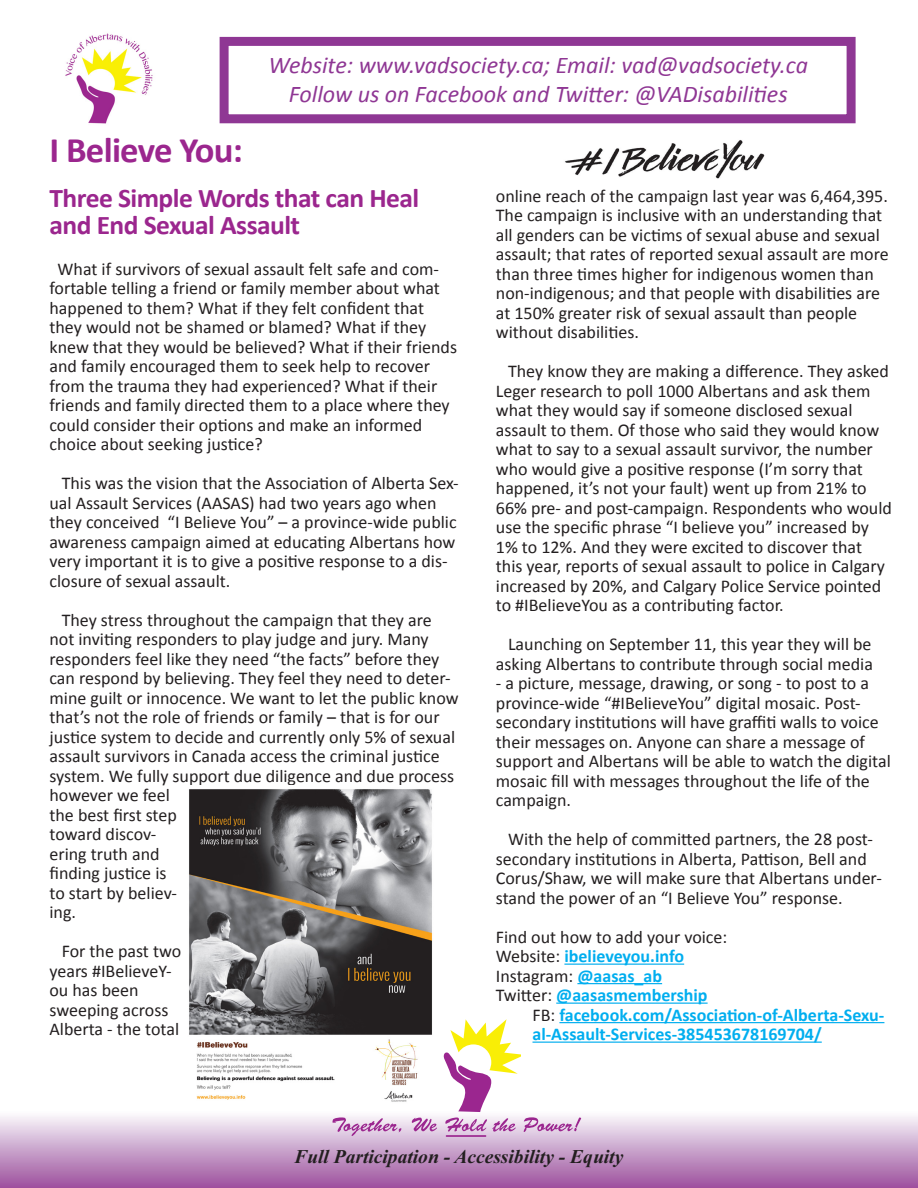
<style>
.page{position:relative;width:918px;height:1188px;background:#fff}
.page>*{position:absolute;margin:0;border:0;box-sizing:border-box;transform-origin:0 0}
.t1{font:700 36px "Calibri";letter-spacing:-.02em;color:#9b268e}
.t2{font:700 27px/27px "Calibri";letter-spacing:-.02em;color:#9b268e}
.t3{font:italic 24px "Calibri";color:#8f3794}
.t4{font:italic 700 21px "Times New Roman";color:#9b268f}
.t5{font:italic 700 19.5px "Times New Roman";color:#231f20}
.t6{font:18px/19.5px "Calibri";color:#231f20}
.t7{font:700 18px/19.5px "Calibri";color:#00aeef}
.s1{font-weight:400;color:#231f20}
.s2{font-weight:700;color:#00aeef}
</style>
<div class="page">
<img style="left:65px;top:33px;width:88px;height:91px">
<div style="left:220px;top:37px;width:636px;height:86px;border:9px solid #8f3794"></div>
<div style="left:0;top:1110px;width:918px;height:78px;background:linear-gradient(to bottom,#fdffff,#9d519e)"></div>
<svg style="left:332px;top:1117px;width:69px;height:19px"></svg>
<svg style="left:411px;top:1118px;width:26px;height:13px"></svg>
<svg style="left:443px;top:1019px;width:138px;height:113px"></svg>
<hr style="left:446px;top:1135px;width:40px;height:2px;background:#9b268f">
<hr style="left:564px;top:964px;width:120px;height:1px;background:#00aeef">
<hr style="left:577px;top:983px;width:85px;height:1px;background:#00aeef">
<hr style="left:556px;top:1003px;width:152px;height:1px;background:#00aeef">
<hr style="left:559px;top:1022px;width:325px;height:1px;background:#00aeef">
<hr style="left:532px;top:1042px;width:290px;height:1px;background:#00aeef">
<img style="left:565px;top:140px;width:200px;height:39px">
<img style="left:189px;top:789px;width:244px;height:313px">
<p class="t4" style="left:457px;top:40px;width:444px">The Alberta Committee of Citizens with Disabilities</p>
<p class="t3" style="left:269px;top:48px;width:541px">Website: www.vadsociety.ca; Email: vad@vadsociety.ca</p>
<p class="t3" style="left:289px;top:77px;width:500px">Follow us on Facebook and Twitter: @VADisabilities</p>
<p class="t1" style="left:50px;top:125px;width:195px">I Believe You:</p>
<p class="t2" style="left:50px;top:184px;width:371px">Three Simple Words that can Heal and End Sexual Assault</p>
<p class="t6" style="left:50px;top:258px;width:409px;text-indent:8px">What if survivors of sexual assault felt safe and com&shy;fortable telling a friend or family member about what happened to them? What if they felt confident that they would not be shamed or blamed? What if they knew that they would be believed? What if their friends and family encouraged them to seek help to recover from the trauma they had experienced? What if their friends and family directed them to a place where they could consider their options and make an informed choice about seeking justice?</p>
<p class="t6" style="left:50px;top:473px;width:411px;text-indent:12px">This was the vision that the Association of Alberta Sex&shy;ual Assault Services (AASAS) had two years ago when they conceived “I Believe You” – a province-wide public awareness campaign aimed at educating Albertans how very important it is to give a positive response to a dis&shy;closure of sexual assault.</p>
<p class="t6" style="left:50px;top:609px;width:411px;text-indent:12px">They stress throughout the campaign that they are not inviting responders to play judge and jury. Many responders feel like they need “the facts” before they can respond by believing. They feel they need to deter&shy;mine guilt or innocence. We want to let the public know that’s not the role of friends or family – that is for our justice system to decide and currently only 5% of sexual assault survivors in Canada access the criminal justice system. We fully support due diligence and due process however we feel<br>the best first step<br>toward discov-<br>ering truth and<br>finding justice is<br>to start by believ-<br>ing.</p>
<p class="t6" style="left:50px;top:941px;width:133px;text-indent:12px">For the past two years #IBelieveY&shy;ou has been sweeping across<br>Alberta - the total</p>
<p class="t6" style="left:496px;top:185px;width:394px">online reach of the campaign last year was 6,464,395.<br>The campaign is inclusive with an understanding that all genders can be victims of sexual abuse and sexual assault; that rates of reported sexual assault are more than three times higher for indigenous women than non-indigenous; and that people with disabilities are at 150% greater risk of sexual assault than people without disabilities.</p>
<p class="t6" style="left:496px;top:361px;width:398px;text-indent:12px">They know they are making a difference. They asked Leger research to poll 1000 Albertans and ask them what they would say if someone disclosed sexual assault to them. Of those who said they would know what to say to a sexual assault survivor, the number who would give a positive response (I’m sorry that happened, it’s not your fault) went up from 21% to 66% pre- and post-campaign. Respondents who would use the specific phrase “I believe you” increased by 1% to 12%. And they were excited to discover that this year, reports of sexual assault to police in Calgary increased by 20%, and Calgary Police Service pointed to #IBelieveYou as a contributing factor.</p>
<p class="t6" style="left:496px;top:634px;width:379px;text-align:right">Launching on September 11, this year they will be asking Albertans to contribute through social media</p>
<p class="t6" style="left:496px;top:673px;width:396px">- a picture, message, drawing, or song - to post to a province-wide “#IBelieveYou” digital mosaic. Post&shy;secondary institutions will have graffiti walls to voice their messages on. Anyone can share a message of support and Albertans will be able to watch the digital mosaic fill with messages throughout the life of the campaign.</p>
<p class="t6" style="left:496px;top:829px;width:388px;text-indent:12px">With the help of committed partners, the 28 post&shy;secondary institutions in Alberta, Pattison, Bell and Corus/Shaw, we will make sure that Albertans under&shy;stand the power of an “I Believe You” response.</p>
<p class="t6" style="left:496px;top:926px;width:233px">Find out how to add your voice:</p>
<p class="t7" style="left:496px;top:946px;width:190px"><span class="s1">Website:</span> ibelieveyou.info</p>
<p class="t6" style="left:496px;top:965px;width:168px">Instagram: <span class="s2">@aasas_ab</span></p>
<p class="t7" style="left:496px;top:985px;width:213px"><span class="s1">Twitter:</span> @aasasmembership</p>
<p class="t7" style="left:532px;top:1004px;width:353px"><span class="s1">FB:</span> facebook.com/Association-of-Alberta-Sexu&shy;al-Assault-Services-385453678169704/</p>
<p class="t5" style="left:294px;top:1143px;width:331px">Full Participation - Accessibility - Equity</p>
</div>
